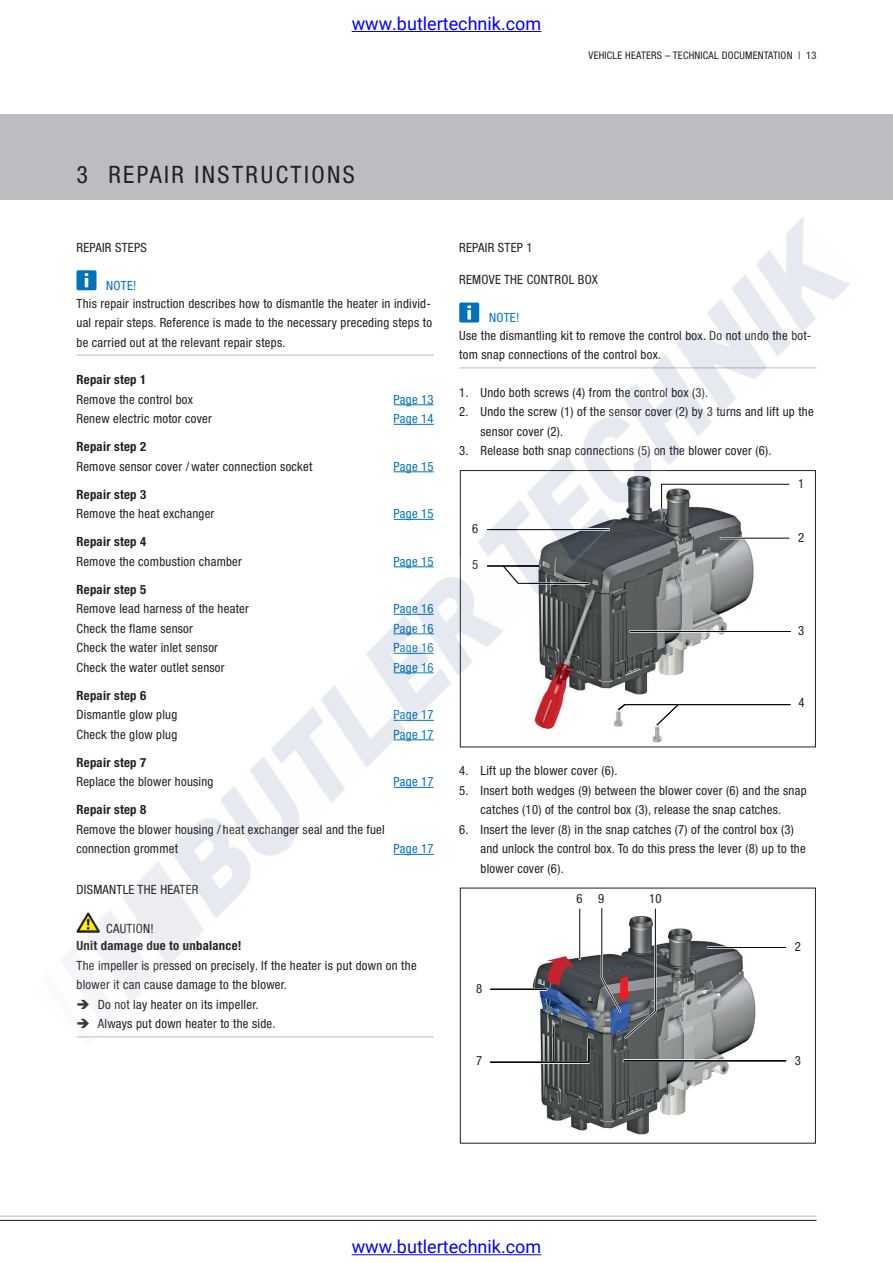
<style>
.page{position:relative;width:893px;height:1263px;background:#fff}
.page>*{position:absolute;margin:0;border:0;box-sizing:border-box;transform-origin:0 0}
.t1{font:condensed 24px "Helvetica Neue LTW1 G";letter-spacing:.1em;color:#231f20}
.t2{font:18px "Roboto";color:#00f}
.t3{font:condensed 12.75px/19.5px "Helvetica Neue LTW1 G";letter-spacing:.02em;color:#231f20}
.t4{font:700 condensed 12.75px "Helvetica Neue LTW1 G";letter-spacing:.02em;color:#231f20}
.t5{font:condensed 12.75px "Helvetica Neue LTW1 G";letter-spacing:.02em;color:#0072bc}
.t6{font:condensed 12.75px "Helvetica Neue";color:#231f20}
.t7{font:condensed 10.5px "Helvetica Neue LTW1 G";letter-spacing:.02em;color:#231f20}
</style>
<div class="page">
<div style="left:0;top:115px;width:893px;height:85px;background:#bcbdc0"></div>
<hr style="left:0;top:1216px;width:816px;height:1px;background:#bcbdc0">
<hr style="left:0;top:1220px;width:816px;height:1px;background:#231f20">
<img style="left:540px;top:1048px;width:247px;height:87px">
<hr style="left:624px;top:1060px;width:162px;height:2px;background:#fff">
<hr style="left:624px;top:1060px;width:162px;height:1px;background:#080a0c">
<svg style="left:490px;top:1048px;width:101px;height:17px"></svg>
<hr style="left:553px;top:1026px;width:1px;height:36px;background:#080a0c">
<hr style="left:352px;top:31px;width:189px;height:1px;background:#00f">
<hr style="left:352px;top:1254px;width:189px;height:1px;background:#00f">
<img style="left:64px;top:217px;width:786px;height:831px">
<svg style="left:78px;top:1000px;width:11px;height:9px"></svg>
<svg style="left:78px;top:1019px;width:11px;height:9px"></svg>
<h2 class="t2" style="left:352px;top:11px;width:191px">www.butlertechnik.com</h2>
<h1 class="t1" style="left:76px;top:166px;width:280px">3 REPAIR INSTRUCTIONS</h1>
<p class="t7" style="left:589px;top:51px;width:229px">VEHICLE HEATERS – TECHNICAL DOCUMENTATION | 13</p>
<p class="t3" style="left:76px;top:238px;width:72px">REPAIR STEPS</p>
<p class="t5" style="left:106px;top:281px;width:32px">NOTE!</p>
<p class="t3" style="left:76px;top:294px;width:357px;text-align:justify">This repair instruction describes how to dismantle the heater in individ&shy;ual repair steps. Reference is made to the necessary preceding steps to be carried out at the relevant repair steps.</p>
<p class="t4" style="left:76px;top:375px;width:71px">Repair step 1</p>
<p class="t3" style="left:76px;top:390px;width:118px">Remove the control box</p>
<p class="t5" style="left:394px;top:394px;width:42px">Page 13</p>
<p class="t3" style="left:76px;top:410px;width:137px">Renew electric motor cover</p>
<p class="t5" style="left:394px;top:414px;width:42px">Page 14</p>
<p class="t4" style="left:76px;top:442px;width:71px">Repair step 2</p>
<p class="t3" style="left:76px;top:457px;width:237px">Remove sensor cover / water connection socket</p>
<p class="t5" style="left:394px;top:461px;width:42px">Page 15</p>
<p class="t4" style="left:76px;top:489px;width:71px">Repair step 3</p>
<p class="t3" style="left:76px;top:505px;width:139px">Remove the heat exchanger</p>
<p class="t5" style="left:394px;top:509px;width:42px">Page 15</p>
<p class="t4" style="left:76px;top:537px;width:71px">Repair step 4</p>
<p class="t3" style="left:76px;top:552px;width:167px">Remove the combustion chamber</p>
<p class="t5" style="left:394px;top:556px;width:42px">Page 15</p>
<p class="t4" style="left:76px;top:584px;width:71px">Repair step 5</p>
<p class="t3" style="left:76px;top:600px;width:174px">Remove lead harness of the heater</p>
<p class="t5" style="left:394px;top:604px;width:42px">Page 16</p>
<p class="t3" style="left:76px;top:619px;width:118px">Check the flame sensor</p>
<p class="t5" style="left:394px;top:623px;width:42px">Page 16</p>
<p class="t3" style="left:76px;top:639px;width:143px">Check the water inlet sensor</p>
<p class="t5" style="left:394px;top:643px;width:42px">Page 16</p>
<p class="t3" style="left:76px;top:658px;width:150px">Check the water outlet sensor</p>
<p class="t5" style="left:394px;top:662px;width:42px">Page 16</p>
<p class="t4" style="left:76px;top:690px;width:71px">Repair step 6</p>
<p class="t3" style="left:76px;top:706px;width:102px">Dismantle glow plug</p>
<p class="t5" style="left:394px;top:710px;width:42px">Page 17</p>
<p class="t3" style="left:76px;top:725px;width:102px">Check the glow plug</p>
<p class="t5" style="left:394px;top:729px;width:42px">Page 17</p>
<p class="t4" style="left:76px;top:757px;width:71px">Repair step 7</p>
<p class="t3" style="left:76px;top:773px;width:139px">Replace the blower housing</p>
<p class="t5" style="left:394px;top:777px;width:42px">Page 17</p>
<p class="t4" style="left:76px;top:805px;width:71px">Repair step 8</p>
<p class="t3" style="left:76px;top:820px;width:310px">Remove the blower housing / heat exchanger seal and the fuel connection grommet</p>
<p class="t5" style="left:394px;top:844px;width:42px">Page 17</p>
<p class="t3" style="left:76px;top:881px;width:123px">DISMANTLE THE HEATER</p>
<p class="t3" style="left:106px;top:920px;width:49px">CAUTION!</p>
<p class="t4" style="left:76px;top:941px;width:167px">Unit damage due to unbalance!</p>
<p class="t3" style="left:76px;top:957px;width:342px">The impeller is pressed on precisely. If the heater is put down on the</p>
<p class="t3" style="left:76px;top:976px;width:212px">blower it can cause damage to the blower.</p>
<p class="t3" style="left:98px;top:996px;width:162px">Do not lay heater on its impeller.</p>
<p class="t3" style="left:98px;top:1015px;width:179px">Always put down heater to the side.</p>
<p class="t3" style="left:459px;top:238px;width:75px">REPAIR STEP 1</p>
<p class="t3" style="left:459px;top:271px;width:140px">REMOVE THE CONTROL BOX</p>
<p class="t5" style="left:489px;top:313px;width:32px">NOTE!</p>
<p class="t3" style="left:459px;top:327px;width:354px">Use the dismantling kit to remove the control box. Do not undo the bot&shy;tom snap connections of the control box.</p>
<p class="t3" style="left:459px;top:384px;width:251px">1. Undo both screws (4) from the control box (3).</p>
<p class="t3" style="left:480px;top:403px;width:335px;text-indent:-21px">2. Undo the screw (1) of the sensor cover (2) by 3 turns and lift up the sensor cover (2).</p>
<p class="t3" style="left:459px;top:442px;width:314px">3. Release both snap connections (5) on the blower cover (6).</p>
<p class="t6" style="left:472px;top:524px;width:8px">6</p>
<p class="t6" style="left:472px;top:560px;width:8px">5</p>
<p class="t6" style="left:798px;top:479px;width:8px">1</p>
<p class="t6" style="left:798px;top:533px;width:8px">2</p>
<p class="t6" style="left:798px;top:626px;width:8px">3</p>
<p class="t6" style="left:798px;top:698px;width:8px">4</p>
<p class="t3" style="left:459px;top:762px;width:160px">4. Lift up the blower cover (6).</p>
<p class="t3" style="left:459px;top:782px;width:349px;text-align:center">5. Insert both wedges (9) between the blower cover (6) and the snap catches (10) of the control box (3), release the snap catches.</p>
<p class="t3" style="left:480px;top:821px;width:327px;text-indent:-21px">6. Insert the lever (8) in the snap catches (7) of the control box (3) and unlock the control box. To do this press the lever (8) up to the blower cover (6).</p>
<p class="t6" style="left:649px;top:894px;width:14px">10</p>
<p class="t6" style="left:795px;top:942px;width:8px">2</p>
<p class="t6" style="left:576px;top:894px;width:29px">6 9</p>
<p class="t6" style="left:476px;top:984px;width:8px">8</p>
<p class="t6" style="left:476px;top:1056px;width:8px">7</p>
<p class="t6" style="left:795px;top:1056px;width:8px">3</p>
<h2 class="t2" style="left:352px;top:1234px;width:191px">www.butlertechnik.com</h2>
</div>
